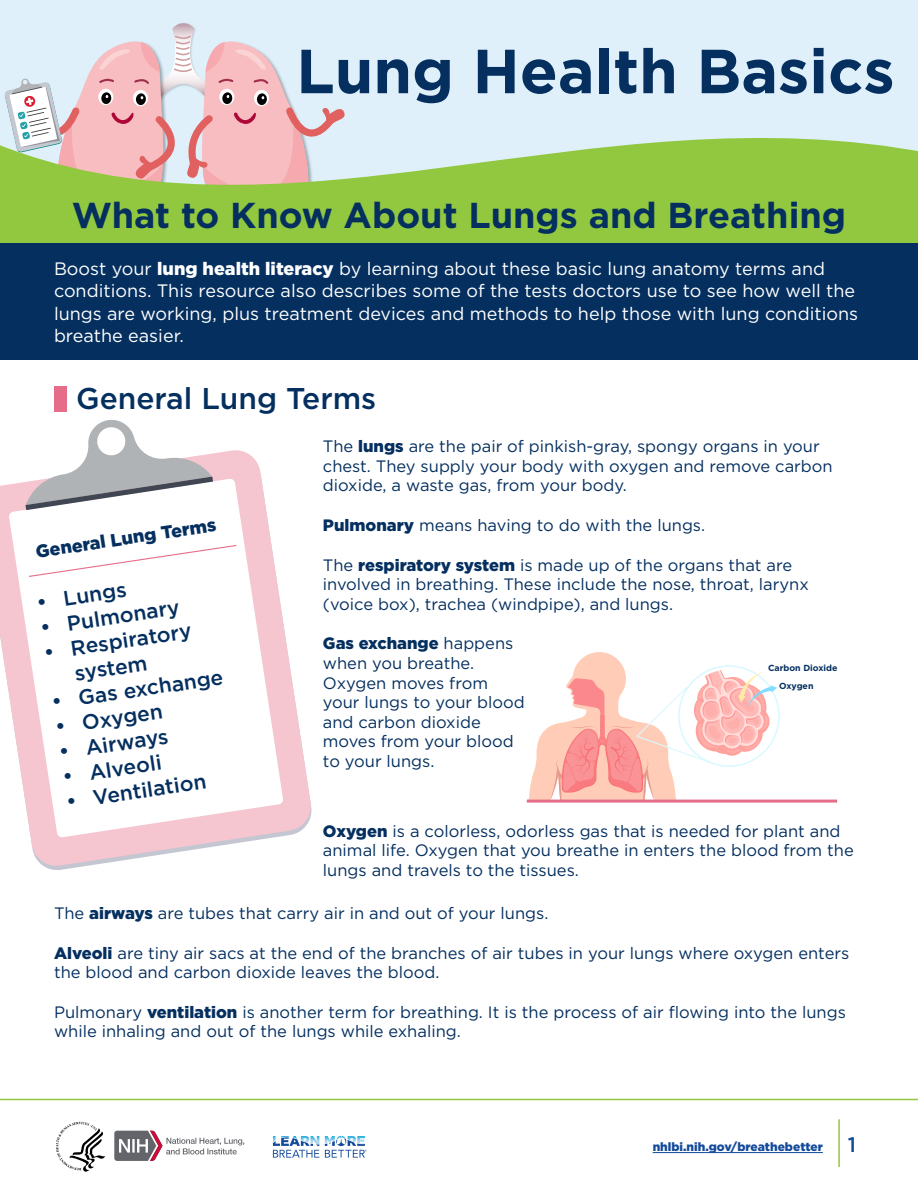
<style>
.page{position:relative;width:918px;height:1188px;background:#fff}
.page>*{position:absolute;margin:0;border:0;box-sizing:border-box;transform-origin:0 0}
.t1{font:700 62.1px "Gotham";color:#042f5f}
.t2{font:700 36px "Gotham";color:#042f5f}
.t3{font:500 30px "Gotham";color:#042f5f}
.t4{font:500 21px/25.5px "Gotham";color:#042f5f}
.t5{font:18px/22.5px "Gotham";color:#fff}
.t6{font:900 18px "Gotham";color:#042f5f}
.t7{font:16.5px/19.5px "Gotham";color:#042f5f}
.t8{font:900 12px "Gotham";color:#134a99}
.t9{font:700 8.85px/18.8px "Gotham";color:#042f5f}
.s1{font-weight:900}
.s2{font-weight:500;font-size:21px}
</style>
<div class="page">
<div style="left:0;top:0;width:918px;height:254px;background:#dff0fa"></div>
<svg style="left:20px;top:23px;width:265px;height:64px"></svg>
<svg style="left:0;top:87px;width:918px;height:156px;fill:#92c840"></svg>
<div style="left:0;top:243px;width:918px;height:116px;background:#042f5f"></div>
<div style="left:54px;top:386px;width:13px;height:26px;background:#e66d89"></div>
<hr style="left:0;top:1099px;width:918px;height:1px;background:#92c840">
<hr style="left:838px;top:1119px;width:2px;height:48px;background:#92c840">
<svg style="left:0;top:450px;width:312px;height:418px"></svg>
<svg style="left:9px;top:478px;width:274px;height:360px"></svg>
<svg style="left:25px;top:420px;width:188px;height:90px"></svg>
<svg style="left:28px;top:544px;width:210px;height:34px"></svg>
<svg style="left:528px;top:652px;width:258px;height:148px"></svg>
<hr style="left:527px;top:800px;width:310px;height:3px;background:#e66d89">
<svg style="left:56px;top:1122px;width:49px;height:50px"></svg>
<svg style="left:114px;top:1131px;width:130px;height:30px"></svg>
<svg style="left:273px;top:1136px;width:94px;height:22px"></svg>
<hr style="left:653px;top:1152px;width:170px;height:1px;background:#134a99">
<h1 class="t1" style="left:296px;top:30px;width:600px">Lung Health Basics</h1>
<h2 class="t2" style="left:72px;top:192px;width:776px">What to Know About Lungs and Breathing</h2>
<p class="t5" style="left:54px;top:257px;width:806px">Boost your <span class="s1">lung health literacy</span> by learning about these basic lung anatomy terms and conditions. This resource also describes some of the tests doctors use to see how well the lungs are working, plus treatment devices and methods to help those with lung conditions breathe easier.</p>
<h3 class="t3" style="left:76px;top:379px;width:302px">General Lung Terms</h3>
<p class="t6" style="left:34px;top:539px;width:184px;rotate:-8deg">General Lung Terms</p>
<p class="t4" style="left:35px;top:589px;width:92px;rotate:-8deg">• Lungs</p>
<p class="t4" style="left:39px;top:614px;width:142px;rotate:-8deg">• Pulmonary</p>
<p class="t4" style="left:69px;top:635px;width:123px;text-indent:-27px;rotate:-8deg">• Respiratory system</p>
<p class="t4" style="left:50px;top:688px;width:175px;rotate:-8deg">• Gas exchange</p>
<p class="t4" style="left:53px;top:714px;width:110px;rotate:-8deg">• Oxygen</p>
<p class="t4" style="left:57px;top:739px;width:112px;rotate:-8deg">• Airways</p>
<p class="t4" style="left:61px;top:764px;width:101px;rotate:-8deg">• Alveoli</p>
<p class="t4" style="left:65px;top:788px;width:143px;rotate:-8deg">• Ventilation</p>
<p class="t7" style="left:323px;top:436px;width:511px">The <span class="s1">lungs</span> are the pair of pinkish-gray, spongy organs in your chest. They supply your body with oxygen and remove carbon dioxide, a waste gas, from your body.</p>
<p class="t7" style="left:323px;top:515px;width:384px"><span class="s1">Pulmonary</span> means having to do with the lungs.</p>
<p class="t7" style="left:323px;top:555px;width:487px">The <span class="s1">respiratory system</span> is made up of the organs that are involved in breathing. These include the nose, throat, larynx (voice box), trachea (windpipe), and lungs.</p>
<p class="t7" style="left:323px;top:634px;width:203px"><span class="s1">Gas exchange</span> happens when you breathe.<br>Oxygen moves from your lungs to your blood and carbon dioxide moves from your blood to your lungs.</p>
<p class="t9" style="left:779px;top:658px;width:60px;text-indent:-11px">Carbon Dioxide<br>Oxygen</p>
<p class="t7" style="left:323px;top:821px;width:532px"><span class="s1">Oxygen</span> is a colorless, odorless gas that is needed for plant and animal life. Oxygen that you breathe in enters the blood from the lungs and travels to the tissues.</p>
<p class="t7" style="left:54px;top:903px;width:496px">The <span class="s1">airways</span> are tubes that carry air in and out of your lungs.</p>
<p class="t7" style="left:54px;top:943px;width:797px"><span class="s1">Alveoli</span> are tiny air sacs at the end of the branches of air tubes in your lungs where oxygen enters the blood and carbon dioxide leaves the blood.</p>
<p class="t7" style="left:54px;top:1002px;width:793px">Pulmonary <span class="s1">ventilation</span> is another term for breathing. It is the process of air flowing into the lungs while inhaling and out of the lungs while exhaling.</p>
<p class="t8" style="left:653px;top:1138px;width:205px">nhlbi.nih.gov/breathebetter <span class="s2">1</span></p>
</div>
